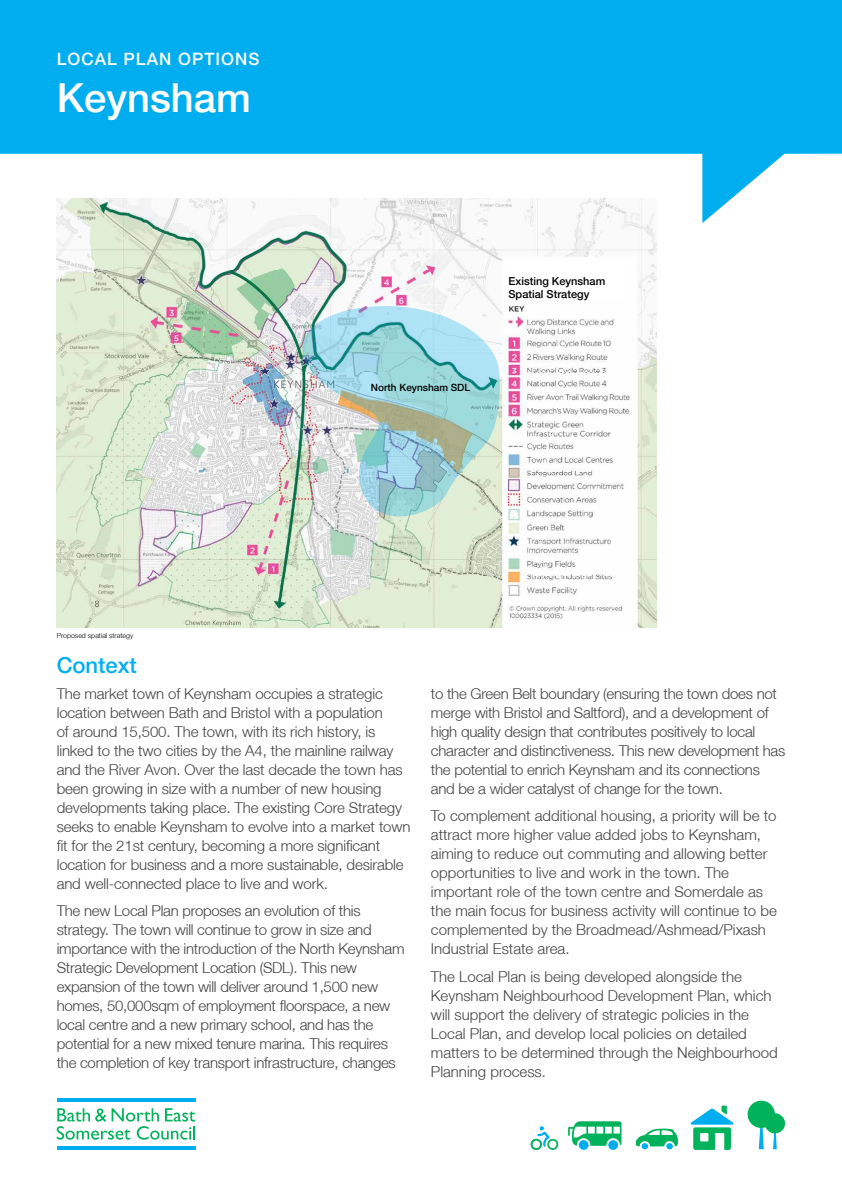
<style>
.page{position:relative;width:842px;height:1192px;background:#fff}
.page>*{position:absolute;margin:0;border:0;box-sizing:border-box;transform-origin:0 0}
.t1{font:500 40px "Helvetica Neue LT";color:#fff}
.t2{font:500 22px "Helvetica Neue LT";color:#00aeef}
.t3{font:500 17px "Helvetica Neue LT";letter-spacing:.06em;color:#fff}
.t4{font:300 15px/19px "Helvetica Neue LT";letter-spacing:-.01em;color:#414042}
.t5{font:500 11px/13px "Helvetica Neue LT";color:#000}
.t6{font:500 10px "Helvetica Neue LT";color:#000}
.t7{font:300 7px "Helvetica Neue LT";color:#000}
</style>
<div class="page">
<svg style="left:0;top:0;width:842px;height:223px;fill:#00aeef"></svg>
<svg style="left:773px;top:1133px;width:4px;height:16px"></svg>
<div style="left:765px;top:1113px;width:20px;height:20px;background:#00b259;border-radius:50%"></div>
<svg style="left:759px;top:1128px;width:5px;height:21px"></svg>
<div style="left:747px;top:1101px;width:28px;height:27px;background:#00b259;border-radius:50%"></div>
<svg style="left:690px;top:1106px;width:43px;height:44px"></svg>
<div style="left:641px;top:1143px;width:8px;height:7px;background:#00aeef;border-radius:50%"></div>
<div style="left:641px;top:1142px;width:8px;height:8px;border:1px solid #fff;border-radius:50%"></div>
<div style="left:666px;top:1143px;width:7px;height:7px;background:#00aeef;border-radius:50%"></div>
<div style="left:665px;top:1142px;width:9px;height:8px;border:1px solid #fff;border-radius:50%"></div>
<svg style="left:568px;top:1121px;width:53px;height:25px"></svg>
<div style="left:608px;top:1140px;width:10px;height:10px;background:#00aeef;border-radius:50%"></div>
<div style="left:579px;top:1140px;width:10px;height:10px;background:#00aeef;border-radius:50%"></div>
<svg style="left:531px;top:1126px;width:27px;height:24px"></svg>
<div style="left:548px;top:1140px;width:9px;height:9px;border:1px solid #00b259;border-radius:50%"></div>
<div style="left:532px;top:1140px;width:9px;height:9px;border:1px solid #00b259;border-radius:50%"></div>
<svg style="left:636px;top:1129px;width:42px;height:18px"></svg>
<hr style="left:57px;top:1147px;width:138px;height:3px;background:#00aeef">
<hr style="left:57px;top:1098px;width:138px;height:3px;background:#00aeef">
<svg style="left:57px;top:1108px;width:138px;height:32px"></svg>
<img style="left:57px;top:198px;width:600px;height:430px">
<img style="left:302px;top:305px;width:198px;height:212px">
<div style="left:506px;top:261px;width:122px;height:37px;background:#fff"></div>
<p class="t3" style="left:57px;top:49px;width:204px">LOCAL PLAN OPTIONS</p>
<h1 class="t1" style="left:57px;top:73px;width:196px">Keynsham</h1>
<p class="t7" style="left:57px;top:631px;width:78px">Proposed spatial strategy</p>
<h2 class="t2" style="left:57px;top:652px;width:82px">Context</h2>
<p class="t6" style="left:371px;top:382px;width:101px">North Keynsham SDL</p>
<p class="t5" style="left:508px;top:274px;width:98px">Existing Keynsham<br>Spatial Strategy</p>
<p class="t4" style="left:57px;top:683px;width:355px">The market town of Keynsham occupies a strategic location between Bath and Bristol with a population<br>of around 15,500. The town, with its rich history, is linked to the two cities by the A4, the mainline railway and the River Avon. Over the last decade the town has been growing in size with a number of new housing developments taking place. The existing Core Strategy seeks to enable Keynsham to evolve into a market town fit for the 21st century, becoming a more significant location for business and a more sustainable, desirable and well-connected place to live and work.</p>
<p class="t4" style="left:57px;top:901px;width:349px">The new Local Plan proposes an evolution of this strategy. The town will continue to grow in size and importance with the introduction of the North Keynsham Strategic Development Location (SDL). This new expansion of the town will deliver around 1,500 new homes, 50,000sqm of employment floorspace, a new local centre and a new primary school, and has the potential for a new mixed tenure marina. This requires the completion of key transport infrastructure, changes</p>
<p class="t4" style="left:431px;top:683px;width:356px">to the Green Belt boundary (ensuring the town does not merge with Bristol and Saltford), and a development of high quality design that contributes positively to local character and distinctiveness. This new development has the potential to enrich Keynsham and its connections and be a wider catalyst of change for the town.</p>
<p class="t4" style="left:431px;top:806px;width:347px">To complement additional housing, a priority will be to attract more higher value added jobs to Keynsham, aiming to reduce out commuting and allowing better opportunities to live and work in the town. The important role of the town centre and Somerdale as the main focus for business activity will continue to be complemented by the Broadmead/Ashmead/Pixash Industrial Estate area.</p>
<p class="t4" style="left:431px;top:967px;width:348px">The Local Plan is being developed alongside the Keynsham Neighbourhood Development Plan, which will support the delivery of strategic policies in the Local Plan, and develop local policies on detailed matters to be determined through the Neighbourhood Planning process.</p>
</div>
